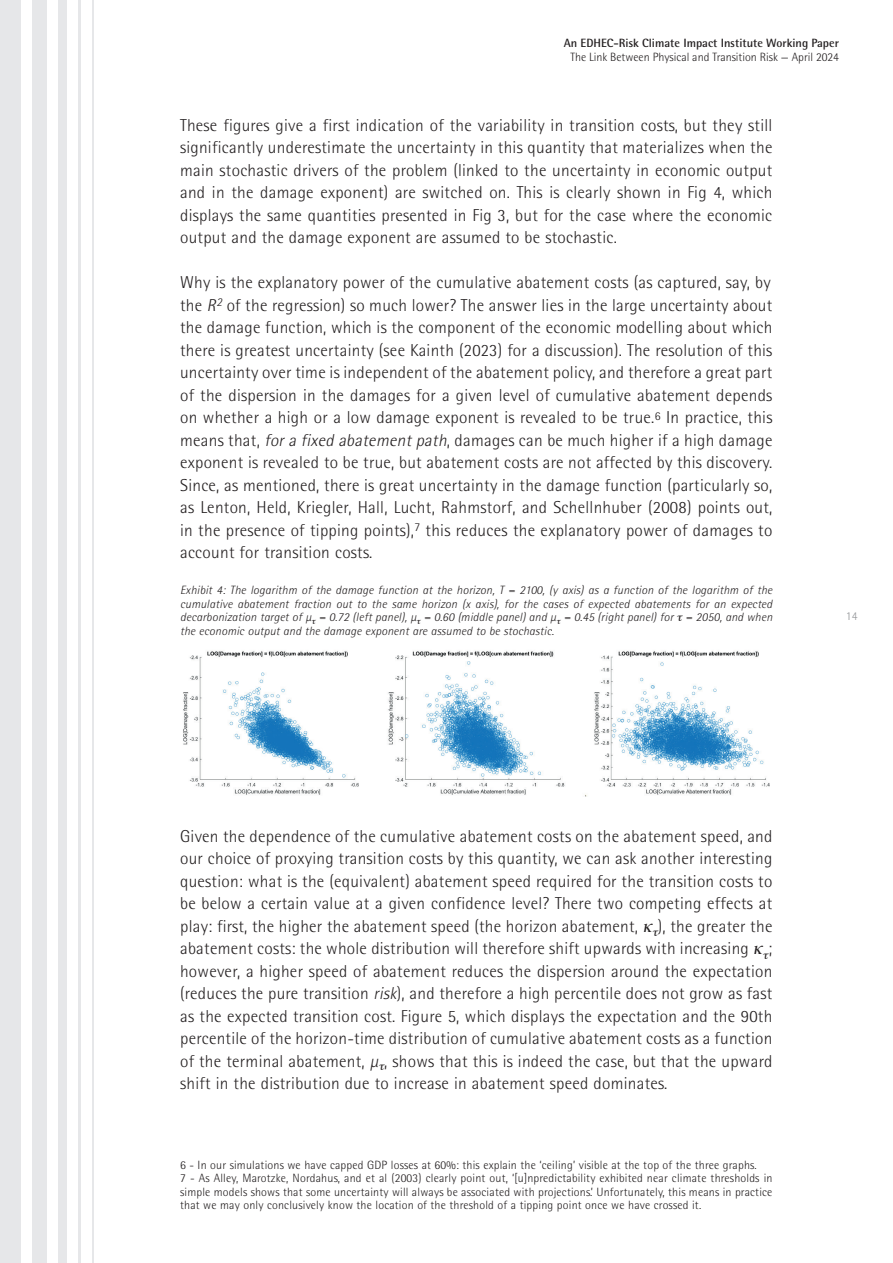
<style>
.page{position:relative;width:893px;height:1263px;background:#fff}
.page>*{position:absolute;margin:0;border:0;box-sizing:border-box;transform-origin:0 0}
.t1{font:300 17.25px/22.5px "Rotis Semi Sans";letter-spacing:.015em;color:#231f20;text-align:justify}
.t2{font:300 12px/13.5px "Rotis Semi Sans";letter-spacing:.015em;color:#231f20}
.t3{font:italic 300 12px/13.5px "Rotis Semi Sans";letter-spacing:.015em;color:#231f20;text-align:justify}
.t4{font:700 12px "Rotis Semi Sans";color:#231f20}
.t5{font:300 12px "Rotis Semi Sans";color:#939598}
.s1{font-style:italic}
</style>
<div class="page">
<img style="left:183px;top:651px;width:587px;height:146px">
<div style="left:58px;top:0;width:9px;height:1263px;background:#e6e7e9"></div>
<hr style="left:78px;top:0;width:3px;height:1263px;background:#e6e7e9">
<hr style="left:92px;top:0;width:2px;height:1263px;background:#e6e7e9">
<div style="left:32px;top:0;width:15px;height:1263px;background:#e6e7e9"></div>
<div style="left:0;top:0;width:21px;height:1263px;background:#e6e7e9"></div>
<p class="t4" style="left:564px;top:36px;width:277px">An EDHEC-Risk Climate Impact Institute Working Paper</p>
<p class="t2" style="left:570px;top:50px;width:270px">The Link Between Physical and Transition Risk — April 2024</p>
<p class="t1" style="left:180px;top:113px;width:594px">These figures give a first indication of the variability in transition costs, but they still significantly underestimate the uncertainty in this quantity that materializes when the main stochastic drivers of the problem (linked to the uncertainty in economic output and in the damage exponent) are switched on. This is clearly shown in Fig 4, which displays the same quantities presented in Fig 3, but for the case where the economic output and the damage exponent are assumed to be stochastic.</p>
<p class="t1" style="left:180px;top:271px;width:594px">Why is the explanatory power of the cumulative abatement costs (as captured, say, by the <span class="s1">R</span><sup>2</sup> of the regression) so much lower? The answer lies in the large uncertainty about the damage function, which is the component of the economic modelling about which there is greatest uncertainty (see Kainth (2023) for a discussion). The resolution of this uncertainty over time is independent of the abatement policy, and therefore a great part of the dispersion in the damages for a given level of cumulative abatement depends on whether a high or a low damage exponent is revealed to be true.<sup>6</sup> In practice, this means that, <span class="s1">fora fixed abatementpath</span>, damages can be much higher if a high damage exponent is revealed to be true, but abatement costs are not affected by this discovery.<br>Since, as mentioned, there is great uncertainty in the damage function (particularly so, as Lenton, Held, Kriegler, Hall, Lucht, Rahmstorf, and Schellnhuber (2008) points out, in the presence of tipping points),<sup>7</sup> this reduces the explanatory power of damages to account for transition costs.</p>
<p class="t3" style="left:180px;top:583px;width:594px">Exhibit 4: The logarithm of the damage function at the horizon, T = 2100, (y axis) as a function of the logarithm of the cumulative abatement fraction out to the same horizon (x axis), for the cases of expected abatements for an expected decarbonization target of μ = 0.72 (left panel), μ = 0.60 (middle panel) and μ = 0.45 (right panel) for = 2050, and when the economic output and the damage exponent are assumed to be stochastic.</p>
<p class="t5" style="left:846px;top:609px;width:13px">14</p>
<p class="t1" style="left:180px;top:824px;width:594px">Given the dependence of the cumulative abatement costs on the abatement speed, and our choice of proxying transition costs by this quantity, we can ask another interesting question: what is the (equivalent) abatement speed required for the transition costs to be below a certain value at a given confidence level? There two competing effects at play: first, the higher the abatement speed (the horizon abatement, ), the greater the abatement costs: the whole distribution will therefore shift upwards with increasing ; however, a higher speed of abatement reduces the dispersion around the expectation (reduces the pure transition <span class="s1">risk</span>), and therefore a high percentile does not grow as fast as the expected transition cost. Figure 5, which displays the expectation and the 90th percentile of the horizon-time distribution of cumulative abatement costs as a function of the terminal abatement, <span class="s1">μ</span>, shows that this is indeed the case, but that the upward shift in the distribution due to increase in abatement speed dominates.</p>
<p class="t2" style="left:180px;top:1158px;width:594px">6 - In our simulations we have capped GDP losses at 60%: this explain the ‘ceiling’ visible at the top of the three graphs.<br>7 - As Alley, Marotzke, Nordahus, and et al (2003) clearly point out, ‘[u]npredictability exhibited near climate thresholds in simple models shows that some uncertainty will always be associated with projections.’ Unfortunately, this means in practice that we may only conclusively know the location of the threshold of a tipping point once we have crossed it.</p>
</div>
